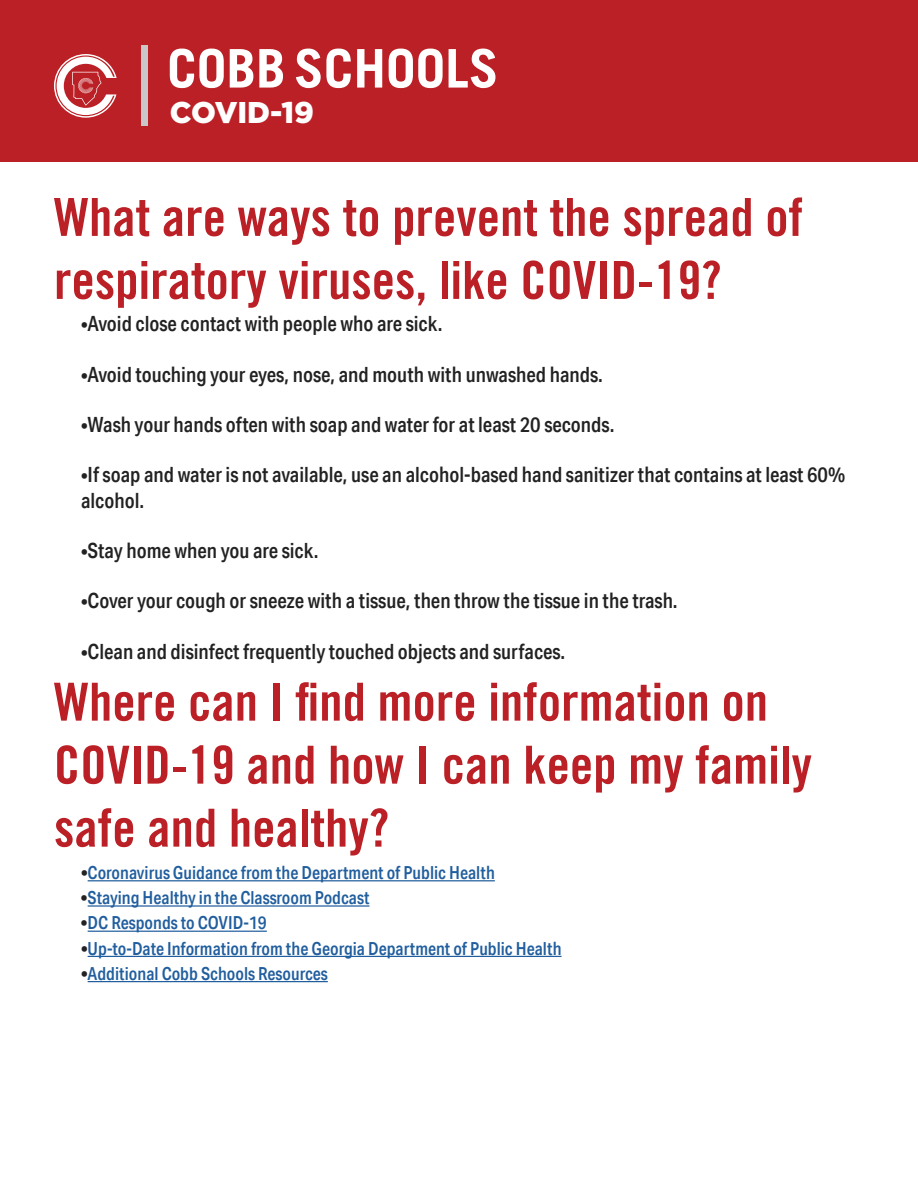
<style>
.page{position:relative;width:918px;height:1188px;background:#fff}
.page>*{position:absolute;margin:0;border:0;box-sizing:border-box;transform-origin:0 0}
.t1{font:52.5px/63px "Trade Gothic LT Bold Cond Twenty";color:#ba2025}
.t2{font:900 30px "Gotham";color:#fff}
.t3{font:500 21px/25.2px "Aktiv Grotesk Cd";color:#222}
.t4{font:500 18px "Aktiv Grotesk Cd";color:#215e9e}
.s1{font-weight:400}
.s2{font-weight:400;font-size:21px;color:#222}
</style>
<div class="page">
<div style="left:0;top:0;width:918px;height:162px;background:#ba2025"></div>
<svg style="left:54px;top:54px;width:63px;height:64px"></svg>
<div style="left:141px;top:45px;width:7px;height:81px;background:#c9c7c7"></div>
<svg style="left:170px;top:49px;width:54px;height:39px"></svg>
<svg style="left:230px;top:49px;width:23px;height:39px"></svg>
<svg style="left:259px;top:49px;width:24px;height:39px"></svg>
<svg style="left:296px;top:49px;width:55px;height:39px"></svg>
<svg style="left:357px;top:49px;width:25px;height:39px"></svg>
<svg style="left:389px;top:49px;width:54px;height:39px"></svg>
<svg style="left:449px;top:49px;width:46px;height:39px"></svg>
<hr style="left:88px;top:880px;width:407px;height:1px;background:#215e9e">
<hr style="left:88px;top:905px;width:281px;height:2px;background:#215e9e">
<hr style="left:88px;top:931px;width:179px;height:1px;background:#215e9e">
<hr style="left:88px;top:956px;width:474px;height:1px;background:#215e9e">
<hr style="left:88px;top:981px;width:240px;height:1px;background:#215e9e">
<h2 class="t2" style="left:170px;top:95px;width:146px">COVID-19</h2>
<h1 class="t1" style="left:54px;top:185px;width:751px">What are ways to prevent the spread of respiratory viruses, like COVID-19?</h1>
<p class="t3" style="left:81px;top:311px;width:363px"><span class="s1">•</span>Avoid close contact with people who are sick.</p>
<p class="t3" style="left:81px;top:361px;width:524px"><span class="s1">•</span>Avoid touching your eyes, nose, and mouth with unwashed hands.</p>
<p class="t3" style="left:81px;top:412px;width:535px"><span class="s1">•</span>Wash your hands often with soap and water for at least 20 seconds.</p>
<p class="t3" style="left:81px;top:462px;width:766px"><span class="s1">•</span>If soap and water is not available, use an alcohol-based hand sanitizer that contains at least 60% alcohol.</p>
<p class="t3" style="left:81px;top:538px;width:239px"><span class="s1">•</span>Stay home when you are sick.</p>
<p class="t3" style="left:81px;top:588px;width:598px"><span class="s1">•</span>Cover your cough or sneeze with a tissue, then throw the tissue in the trash.</p>
<p class="t3" style="left:81px;top:639px;width:486px"><span class="s1">•</span>Clean and disinfect frequently touched objects and surfaces.</p>
<h1 class="t1" style="left:54px;top:670px;width:759px">Where can I find more information on<br>COVID-19 and how I can keep my family safe and healthy?</h1>
<p class="t4" style="left:81px;top:862px;width:415px"><span class="s2">•</span>Coronavirus Guidance from the Department of Public Health</p>
<p class="t4" style="left:81px;top:887px;width:290px"><span class="s2">•</span>Staying Healthy in the Classroom Podcast</p>
<p class="t4" style="left:81px;top:912px;width:187px"><span class="s2">•</span>DC Responds to COVID-19</p>
<p class="t4" style="left:81px;top:937px;width:482px"><span class="s2">•</span>Up-to-Date Information from the Georgia Department of Public Health</p>
<p class="t4" style="left:81px;top:963px;width:248px"><span class="s2">•</span>Additional Cobb Schools Resources</p>
</div>
